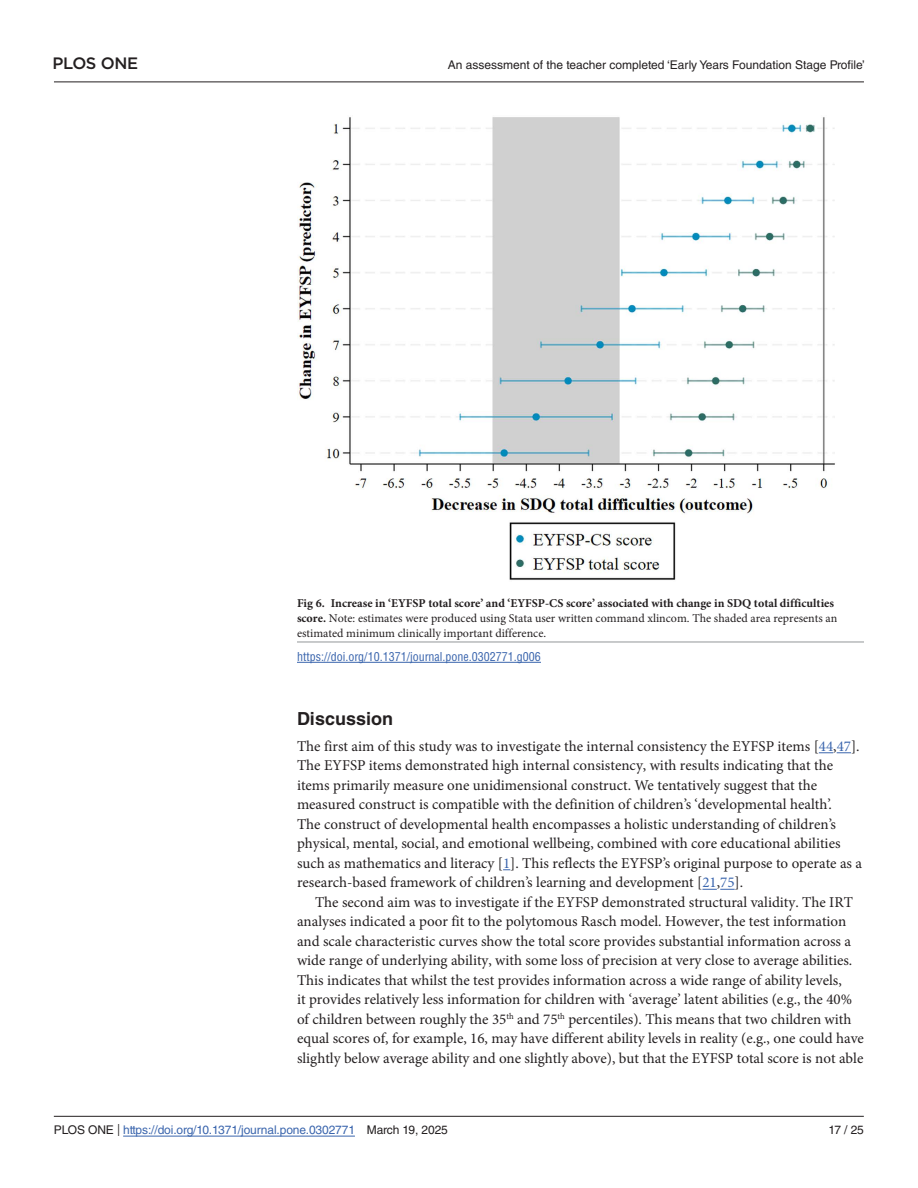
<style>
.page{position:relative;width:918px;height:1188px;background:#fff}
.page>*{position:absolute;margin:0;border:0;box-sizing:border-box;transform-origin:0 0}
.HeadA{font:700 18px "Helvetica LT Std";color:#231f20}
.t1{font:500 16.5px "Gotham";letter-spacing:-.02em;color:#231f20}
.TextInd{font:15px/19.5px "Minion Pro";color:#231f20}
.Text{font:15px/19.5px "Minion Pro";color:#231f20}
.FigCapt{font:12px/15px "Minion Pro";color:#231f20}
.t2{font:12px "Helvetica LT Std";color:#231f20}
.t3{font:12px "Helvetica LT Std";letter-spacing:-.01em;color:#3a65ad}
.Fig_Soruce{font:condensed 12px "Helvetica LT Std";color:#3a65ad}
.s1{font-weight:700}
.s2{color:#3a65ad}
.s3{color:#231f20}
.s4{font-family:"Minion Pro";color:#231f20}
</style>
<div class="page">
<hr style="left:54px;top:1116px;width:810px;height:1px;background:#231f20">
<hr style="left:123px;top:1136px;width:232px;height:1px;background:#3a65ad">
<hr style="left:54px;top:82px;width:810px;height:1px;background:#231f20">
<svg style="left:819px;top:753px;width:32px;height:1px"></svg>
<svg style="left:702px;top:889px;width:33px;height:1px"></svg>
<img style="left:297px;top:117px;width:538px;height:463px">
<hr style="left:297px;top:642px;width:567px;height:1px;background:#939698">
<hr style="left:297px;top:662px;width:244px;height:1px;background:#3a65ad">
<p class="t1" style="left:52px;top:54px;width:87px">PLOS ONE</p>
<p class="t2" style="left:448px;top:58px;width:419px">An assessment of the teacher completed ‘Early Years Foundation Stage Profile’</p>
<p class="FigCapt" style="left:297px;top:596px;width:542px"><span class="s1">Fig 6. Increase in ‘EYFSP total score’ and ‘EYFSP-CS score’ associated with change in SDQ total difficulties score.</span> Note: estimates were produced using Stata user written command xlincom. The shaded area represents an estimated minimum clinically important difference.</p>
<p class="Fig_Soruce" style="left:297px;top:649px;width:245px">https://doi.org/10.1371/journal.pone.0302771.g006</p>
<p class="HeadA" style="left:297px;top:708px;width:98px">Discussion</p>
<p class="Text" style="left:297px;top:736px;width:567px">The first aim of this study was to investigate the internal consistency the EYFSP items [<span class="s2">44</span>,<span class="s2">47</span>].<br>The EYFSP items demonstrated high internal consistency, with results indicating that the items primarily measure one unidimensional construct. We tentatively suggest that the measured construct is compatible with the definition of children’s ‘developmental health’.<br>The construct of developmental health encompasses a holistic understanding of children’s physical, mental, social, and emotional wellbeing, combined with core educational abilities such as mathematics and literacy [<span class="s2">1</span>]. This reflects the EYFSP’s original purpose to operate as a research-based framework of children’s learning and development [<span class="s2">21</span>,<span class="s2">75</span>].</p>
<p class="TextInd" style="left:297px;top:892px;width:568px;text-indent:18px">The second aim was to investigate if the EYFSP demonstrated structural validity. The IRT analyses indicated a poor fit to the polytomous Rasch model. However, the test information and scale characteristic curves show the total score provides substantial information across a wide range of underlying ability, with some loss of precision at very close to average abilities.<br>This indicates that whilst the test provides information across a wide range of ability levels,<br>it provides relatively less information for children with ‘average’ latent abilities (e.g., the 40% of children between roughly the 35<sup>th</sup> and 75<sup>th</sup> percentiles). This means that two children with equal scores of, for example, 16, may have different ability levels in reality (e.g., one could have slightly below average ability and one slightly above), but that the EYFSP total score is not able</p>
<p class="t3" style="left:54px;top:1123px;width:396px"><span class="s3">PLOS ONE</span> <span class="s4">|</span> https://doi.org/10.1371/journal.pone.0302771 <span class="s3">March 19, 2025</span></p>
<p class="t2" style="left:828px;top:1123px;width:37px">17 / 25</p>
</div>
